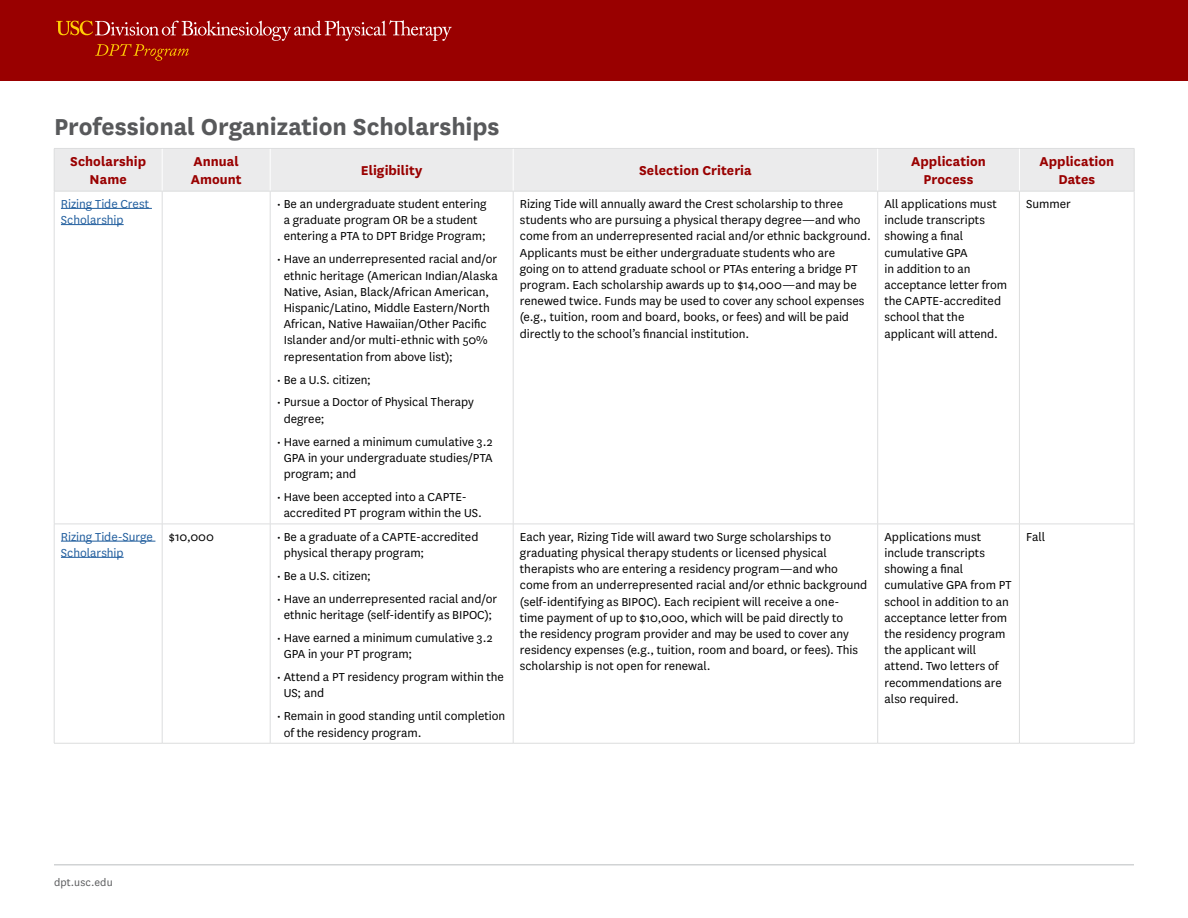
<style>
.page{position:relative;width:1188px;height:918px;background:#fff}
.page>*{position:absolute;margin:0;border:0;box-sizing:border-box;transform-origin:0 0}
.t1{font:700 27px "National";letter-spacing:-.005em;color:#58595b}
.t2{font:700 15px/18px "National";letter-spacing:.005em;color:#900;text-align:center}
.t3{font:13.5px/16.2px "National";color:#000}
.t4{font:13.5px/16.2px "National";color:#215e9e}
.t5{font:12px "National";letter-spacing:.015em;color:#58595b}
</style>
<div class="page">
<hr style="left:54px;top:864px;width:1080px;height:2px;background:#d1d3d4">
<div style="left:0;top:0;width:1188px;height:81px;background:#900"></div>
<svg style="left:56px;top:20px;width:396px;height:41px"></svg>
<div style="left:55px;top:149px;width:1079px;height:42px;background:#ebebec"></div>
<hr style="left:162px;top:149px;width:1px;height:42px;background:#fff">
<hr style="left:270px;top:149px;width:1px;height:42px;background:#fff">
<hr style="left:513px;top:149px;width:1px;height:42px;background:#fff">
<hr style="left:877px;top:149px;width:1px;height:42px;background:#fff">
<hr style="left:1019px;top:149px;width:1px;height:42px;background:#fff">
<hr style="left:54px;top:148px;width:108px;height:1px;background:#dcddde">
<hr style="left:54px;top:149px;width:1px;height:42px;background:#dcddde">
<hr style="left:162px;top:148px;width:108px;height:1px;background:#dcddde">
<hr style="left:270px;top:148px;width:243px;height:1px;background:#dcddde">
<hr style="left:513px;top:148px;width:365px;height:1px;background:#dcddde">
<hr style="left:878px;top:148px;width:141px;height:1px;background:#dcddde">
<hr style="left:1019px;top:148px;width:115px;height:1px;background:#dcddde">
<hr style="left:1134px;top:149px;width:1px;height:42px;background:#dcddde">
<hr style="left:54px;top:191px;width:108px;height:1px;background:#dcddde">
<hr style="left:162px;top:191px;width:108px;height:1px;background:#dcddde">
<hr style="left:270px;top:191px;width:243px;height:1px;background:#dcddde">
<hr style="left:513px;top:191px;width:365px;height:1px;background:#dcddde">
<hr style="left:878px;top:191px;width:141px;height:1px;background:#dcddde">
<hr style="left:1019px;top:191px;width:115px;height:1px;background:#dcddde">
<hr style="left:54px;top:191px;width:1px;height:333px;background:#dcddde">
<hr style="left:162px;top:191px;width:1px;height:333px;background:#dcddde">
<hr style="left:270px;top:191px;width:1px;height:333px;background:#dcddde">
<hr style="left:513px;top:191px;width:1px;height:333px;background:#dcddde">
<hr style="left:877px;top:191px;width:1px;height:333px;background:#dcddde">
<hr style="left:1019px;top:191px;width:1px;height:333px;background:#dcddde">
<hr style="left:1134px;top:191px;width:1px;height:333px;background:#dcddde">
<hr style="left:54px;top:524px;width:108px;height:1px;background:#dcddde">
<hr style="left:54px;top:524px;width:1px;height:219px;background:#dcddde">
<hr style="left:162px;top:524px;width:108px;height:1px;background:#dcddde">
<hr style="left:162px;top:524px;width:1px;height:219px;background:#dcddde">
<hr style="left:270px;top:524px;width:243px;height:1px;background:#dcddde">
<hr style="left:270px;top:524px;width:1px;height:219px;background:#dcddde">
<hr style="left:513px;top:524px;width:365px;height:1px;background:#dcddde">
<hr style="left:513px;top:524px;width:1px;height:219px;background:#dcddde">
<hr style="left:878px;top:524px;width:141px;height:1px;background:#dcddde">
<hr style="left:877px;top:524px;width:1px;height:219px;background:#dcddde">
<hr style="left:1019px;top:524px;width:115px;height:1px;background:#dcddde">
<hr style="left:1019px;top:524px;width:1px;height:219px;background:#dcddde">
<hr style="left:1134px;top:524px;width:1px;height:219px;background:#dcddde">
<hr style="left:54px;top:743px;width:108px;height:1px;background:#dcddde">
<hr style="left:162px;top:743px;width:108px;height:1px;background:#dcddde">
<hr style="left:270px;top:743px;width:243px;height:1px;background:#dcddde">
<hr style="left:513px;top:743px;width:365px;height:1px;background:#dcddde">
<hr style="left:878px;top:743px;width:141px;height:1px;background:#dcddde">
<hr style="left:1019px;top:743px;width:115px;height:1px;background:#dcddde">
<hr style="left:61px;top:208px;width:91px;height:1px;background:#215e9e">
<hr style="left:61px;top:224px;width:63px;height:1px;background:#215e9e">
<hr style="left:61px;top:541px;width:94px;height:1px;background:#215e9e">
<hr style="left:61px;top:557px;width:63px;height:1px;background:#215e9e">
<h1 class="t1" style="left:54px;top:108px;width:447px">Professional Organization Scholarships</h1>
<p class="t2" style="left:70px;top:152px;width:78px">Scholarship<br>Name</p>
<p class="t2" style="left:191px;top:152px;width:53px;text-align:left">Annual<br>Amount</p>
<p class="t2" style="left:361px;top:161px;width:63px">Eligibility</p>
<p class="t2" style="left:639px;top:161px;width:114px">Selection Criteria</p>
<p class="t2" style="left:911px;top:152px;width:76px">Application<br>Process</p>
<p class="t2" style="left:1039px;top:152px;width:76px">Application<br>Dates</p>
<p class="t4" style="left:61px;top:195px;width:90px">Rizing Tide Crest<br>Scholarship</p>
<p class="t3" style="left:277px;top:195px;width:211px;text-align:center">• Be an undergraduate student entering a graduate program OR be a student entering a PTA to DPT Bridge Program;</p>
<p class="t3" style="left:284px;top:251px;width:216px;text-indent:-7px">• Have an underrepresented racial and/or ethnic heritage (American Indian/Alaska Native, Asian, Black/African American, Hispanic/Latino, Middle Eastern/North African, Native Hawaiian/Other Pacific Islander and/or multi-ethnic with 50% representation from above list);</p>
<p class="t3" style="left:277px;top:371px;width:96px">• Be a U.S. citizen;</p>
<p class="t3" style="left:284px;top:394px;width:192px;text-indent:-7px">• Pursue a Doctor of Physical Therapy degree;</p>
<p class="t3" style="left:284px;top:433px;width:210px;text-align:justify;text-indent:-7px">• Have earned a minimum cumulative 3.2<br>GPA in your undergraduate studies/PTA program; and</p>
<p class="t3" style="left:284px;top:488px;width:200px;text-indent:-7px">• Have been accepted into a CAPTE&shy;accredited PT program within the US.</p>
<p class="t3" style="left:520px;top:195px;width:353px">Rizing Tide will annually award the Crest scholarship to three students who are pursuing a physical therapy degree—and who come from an underrepresented racial and/or ethnic background.<br>Applicants must be either undergraduate students who are<br>going on to attend graduate school or PTAs entering a bridge PT program. Each scholarship awards up to $14,000—and may be renewed twice. Funds may be used to cover any school expenses (e.g., tuition, room and board, books, or fees) and will be paid directly to the school’s financial institution.</p>
<p class="t3" style="left:884px;top:195px;width:124px">All applications must include transcripts showing a final cumulative GPA<br>in addition to an acceptance letter from the CAPTE-accredited school that the applicant will attend.</p>
<p class="t3" style="left:1026px;top:195px;width:46px">Summer</p>
<p class="t4" style="left:61px;top:528px;width:94px">Rizing Tide-Surge<br>Scholarship</p>
<p class="t3" style="left:169px;top:528px;width:47px">$10,000</p>
<p class="t3" style="left:284px;top:528px;width:196px;text-indent:-7px">• Be a graduate of a CAPTE-accredited physical therapy program;</p>
<p class="t3" style="left:277px;top:567px;width:96px">• Be a U.S. citizen;</p>
<p class="t3" style="left:277px;top:590px;width:222px;text-align:center">• Have an underrepresented racial and/or ethnic heritage (self-identify as BIPOC);</p>
<p class="t3" style="left:284px;top:629px;width:210px;text-indent:-7px">• Have earned a minimum cumulative 3.2<br>GPA in your PT program;</p>
<p class="t3" style="left:284px;top:668px;width:222px;text-indent:-7px">• Attend a PT residency program within the<br>US; and</p>
<p class="t3" style="left:284px;top:707px;width:223px;text-indent:-7px">• Remain in good standing until completion of the residency program.</p>
<p class="t3" style="left:520px;top:528px;width:349px">Each year, Rizing Tide will award two Surge scholarships to graduating physical therapy students or licensed physical therapists who are entering a residency program—and who come from an underrepresented racial and/or ethnic background (self-identifying as BIPOC). Each recipient will receive a one-<br>time payment of up to $10,000, which will be paid directly to<br>the residency program provider and may be used to cover any residency expenses (e.g., tuition, room and board, or fees). This scholarship is not open for renewal.</p>
<p class="t3" style="left:884px;top:528px;width:129px">Applications must include transcripts showing a final cumulative GPA from PT school in addition to an acceptance letter from the residency program the applicant will attend. Two letters of recommendations are also required.</p>
<p class="t3" style="left:1026px;top:528px;width:20px">Fall</p>
<p class="t5" style="left:54px;top:875px;width:60px">dpt.usc.edu</p>
</div>
